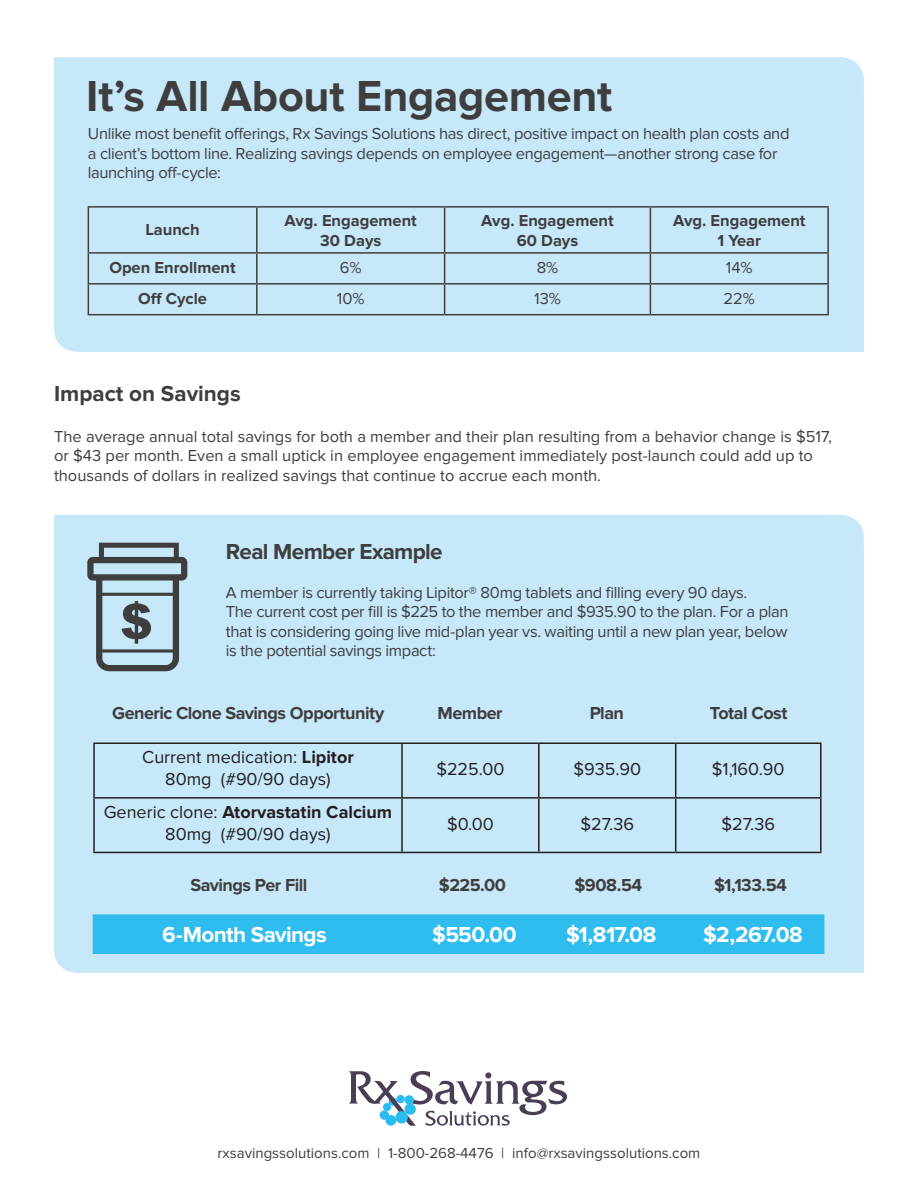
<style>
.page{position:relative;width:918px;height:1188px;background:#fff}
.page>*{position:absolute;margin:0;border:0;box-sizing:border-box;transform-origin:0 0}
.t1{font:700 45px "Proxima Nova";letter-spacing:-.005em;color:#3e3e3f}
.t2{font:700 22.5px "Proxima Nova";letter-spacing:-.025em;color:#fff}
.t3{font:700 22.5px "Proxima Nova";letter-spacing:-.02em;color:#3e3e3f}
.t4{font:700 22.5px "Proxima Nova";color:#3e3e3f}
.t5{font:18px/21.6px "Proxima Nova";color:#231f20;text-align:center}
.t6{font:700 18px "Proxima Nova";letter-spacing:-.025em;color:#3e3e3f}
.t7{font:16.5px/19.5px "Proxima Nova";letter-spacing:-.02em;color:#3e3e3f}
.t8{font:16.5px/19.5px "Proxima Nova";color:#3e3e3f}
.t9{font:700 16.5px "Proxima Nova";color:#3e3e3f}
.contact_info_-_bold{font:15px "Proxima Nova";color:#3e3e3f}
.s1{font-weight:700}
</style>
<div class="page">
<svg style="left:349px;top:1071px;width:218px;height:55px"></svg>
<div style="left:405px;top:1103px;width:11px;height:12px;background:#29bcee;border-radius:50%"></div>
<div style="left:395px;top:1111px;width:13px;height:12px;background:#29bcee;border-radius:50%"></div>
<div style="left:54px;top:515px;width:810px;height:458px;background:#c7e8f9"></div>
<svg style="left:87px;top:543px;width:100px;height:128px;background:#96acb7"></svg>
<hr style="left:93px;top:742px;width:309px;height:2px;background:#231f20">
<hr style="left:93px;top:744px;width:2px;height:53px;background:#231f20">
<hr style="left:402px;top:742px;width:137px;height:2px;background:#231f20">
<hr style="left:401px;top:744px;width:2px;height:53px;background:#231f20">
<hr style="left:539px;top:742px;width:137px;height:2px;background:#231f20">
<hr style="left:538px;top:744px;width:2px;height:53px;background:#231f20">
<hr style="left:676px;top:742px;width:146px;height:2px;background:#231f20">
<hr style="left:675px;top:744px;width:1px;height:53px;background:#231f20">
<hr style="left:820px;top:744px;width:2px;height:53px;background:#231f20">
<hr style="left:93px;top:797px;width:309px;height:2px;background:#231f20">
<hr style="left:93px;top:799px;width:2px;height:53px;background:#231f20">
<hr style="left:402px;top:797px;width:137px;height:2px;background:#231f20">
<hr style="left:401px;top:799px;width:2px;height:53px;background:#231f20">
<hr style="left:539px;top:797px;width:137px;height:2px;background:#231f20">
<hr style="left:538px;top:799px;width:2px;height:53px;background:#231f20">
<hr style="left:676px;top:797px;width:146px;height:2px;background:#231f20">
<hr style="left:675px;top:799px;width:1px;height:53px;background:#231f20">
<hr style="left:820px;top:799px;width:2px;height:53px;background:#231f20">
<hr style="left:93px;top:852px;width:309px;height:1px;background:#231f20">
<hr style="left:402px;top:852px;width:137px;height:1px;background:#231f20">
<hr style="left:539px;top:852px;width:137px;height:1px;background:#231f20">
<hr style="left:676px;top:852px;width:146px;height:1px;background:#231f20">
<div style="left:54px;top:57px;width:810px;height:295px;background:#c7e8f9"></div>
<hr style="left:88px;top:206px;width:169px;height:2px;background:#3e3e3f">
<hr style="left:88px;top:208px;width:1px;height:44px;background:#3e3e3f">
<hr style="left:257px;top:206px;width:188px;height:2px;background:#3e3e3f">
<hr style="left:256px;top:208px;width:2px;height:44px;background:#3e3e3f">
<hr style="left:445px;top:206px;width:205px;height:2px;background:#3e3e3f">
<hr style="left:444px;top:208px;width:1px;height:44px;background:#3e3e3f">
<hr style="left:650px;top:206px;width:179px;height:2px;background:#3e3e3f">
<hr style="left:650px;top:208px;width:1px;height:44px;background:#3e3e3f">
<hr style="left:827px;top:208px;width:2px;height:44px;background:#3e3e3f">
<hr style="left:88px;top:252px;width:169px;height:2px;background:#3e3e3f">
<hr style="left:257px;top:252px;width:188px;height:2px;background:#3e3e3f">
<hr style="left:256px;top:254px;width:2px;height:29px;background:#3e3e3f">
<hr style="left:445px;top:252px;width:205px;height:2px;background:#3e3e3f">
<hr style="left:650px;top:252px;width:179px;height:2px;background:#3e3e3f">
<hr style="left:827px;top:254px;width:2px;height:29px;background:#3e3e3f">
<hr style="left:88px;top:283px;width:169px;height:2px;background:#3e3e3f">
<svg style="left:88px;top:254px;width:1px;height:60px"></svg>
<hr style="left:257px;top:283px;width:188px;height:2px;background:#3e3e3f">
<hr style="left:256px;top:285px;width:2px;height:29px;background:#3e3e3f">
<hr style="left:445px;top:283px;width:205px;height:2px;background:#3e3e3f">
<svg style="left:444px;top:254px;width:1px;height:60px"></svg>
<hr style="left:650px;top:283px;width:179px;height:2px;background:#3e3e3f">
<svg style="left:650px;top:254px;width:1px;height:60px"></svg>
<hr style="left:827px;top:285px;width:2px;height:29px;background:#3e3e3f">
<hr style="left:88px;top:314px;width:169px;height:1px;background:#3e3e3f">
<hr style="left:257px;top:314px;width:188px;height:1px;background:#3e3e3f">
<hr style="left:445px;top:314px;width:205px;height:1px;background:#3e3e3f">
<hr style="left:650px;top:314px;width:179px;height:1px;background:#3e3e3f">
<div style="left:93px;top:914px;width:731px;height:40px;background:#2ebdee;border:2px solid #2ebdee"></div>
<p class="t1" style="left:86px;top:70px;width:528px">It’s All About Engagement</p>
<p class="t7" style="left:88px;top:124px;width:703px">Unlike most benefit offerings, Rx Savings Solutions has direct, positive impact on health plan costs and a client’s bottom line. Realizing savings depends on employee engagement—another strong case for launching off-cycle:</p>
<p class="t9" style="left:145px;top:220px;width:56px">Launch</p>
<p class="t9" style="left:285px;top:211px;width:134px">Avg. Engagement</p>
<p class="t9" style="left:320px;top:231px;width:63px">30 Days</p>
<p class="t9" style="left:481px;top:211px;width:134px">Avg. Engagement</p>
<p class="t9" style="left:517px;top:231px;width:63px">60 Days</p>
<p class="t9" style="left:673px;top:211px;width:134px">Avg. Engagement</p>
<p class="t9" style="left:717px;top:231px;width:45px">1 Year</p>
<p class="t9" style="left:109px;top:258px;width:128px">Open Enrollment</p>
<p class="t7" style="left:340px;top:258px;width:23px">6%</p>
<p class="t7" style="left:537px;top:258px;width:23px">8%</p>
<p class="t7" style="left:726px;top:258px;width:28px">14%</p>
<p class="t9" style="left:138px;top:289px;width:70px">Off Cycle</p>
<p class="t7" style="left:337px;top:289px;width:29px">10%</p>
<p class="t7" style="left:534px;top:289px;width:28px">13%</p>
<p class="t7" style="left:724px;top:289px;width:33px">22%</p>
<p class="t4" style="left:54px;top:381px;width:188px">Impact on Savings</p>
<p class="t8" style="left:54px;top:427px;width:779px">The average annual total savings for both a member and their plan resulting from a behavior change is $517, or $43 per month. Even a small uptick in employee engagement immediately post-launch could add up to thousands of dollars in realized savings that continue to accrue each month.</p>
<p class="t3" style="left:226px;top:538px;width:218px">Real Member Example</p>
<p class="t7" style="left:226px;top:583px;width:523px">A member is currently taking Lipitor® 80mg tablets and filling every 90 days.</p>
<p class="t7" style="left:226px;top:602px;width:564px">The current cost per fill is $225 to the member and $935.90 to the plan. For a plan</p>
<p class="t7" style="left:226px;top:622px;width:563px">that is considering going live mid-plan year vs. waiting until a new plan year, below</p>
<p class="t7" style="left:226px;top:641px;width:212px">is the potential savings impact:</p>
<p class="t6" style="left:112px;top:702px;width:274px">Generic Clone Savings Opportunity</p>
<p class="t5" style="left:142px;top:747px;width:213px">Current medication: <span class="s1">Lipitor</span></p>
<p class="t5" style="left:165px;top:769px;width:167px">80mg (#90/90 days)</p>
<p class="t6" style="left:437px;top:702px;width:67px">Member</p>
<p class="t6" style="left:590px;top:702px;width:36px">Plan</p>
<p class="t6" style="left:710px;top:702px;width:79px">Total Cost</p>
<p class="t5" style="left:436px;top:759px;width:70px">$225.00</p>
<p class="t5" style="left:573px;top:759px;width:69px">$935.90</p>
<p class="t5" style="left:712px;top:759px;width:74px">$1,160.90</p>
<p class="t5" style="left:104px;top:802px;width:290px">Generic clone: <span class="s1">Atorvastatin Calcium<br></span>80mg (#90/90 days)</p>
<p class="t5" style="left:447px;top:814px;width:48px">$0.00</p>
<p class="t5" style="left:580px;top:814px;width:55px">$27.36</p>
<p class="t5" style="left:721px;top:814px;width:55px">$27.36</p>
<p class="t6" style="left:190px;top:874px;width:118px">Savings Per Fill</p>
<p class="t6" style="left:439px;top:874px;width:69px">$225.00</p>
<p class="t6" style="left:574px;top:874px;width:69px">$908.54</p>
<p class="t6" style="left:714px;top:874px;width:74px">$1,133.54</p>
<p class="t2" style="left:162px;top:921px;width:166px">6-Month Savings</p>
<p class="t2" style="left:432px;top:921px;width:86px">$550.00</p>
<p class="t2" style="left:566px;top:921px;width:92px">$1,817.08</p>
<p class="t2" style="left:703px;top:921px;width:101px">$2,267.08</p>
<p class="contact_info_-_bold" style="left:218px;top:1145px;width:484px">rxsavingssolutions.com | 1-800-268-4476 | info@rxsavingssolutions.com</p>
</div>
